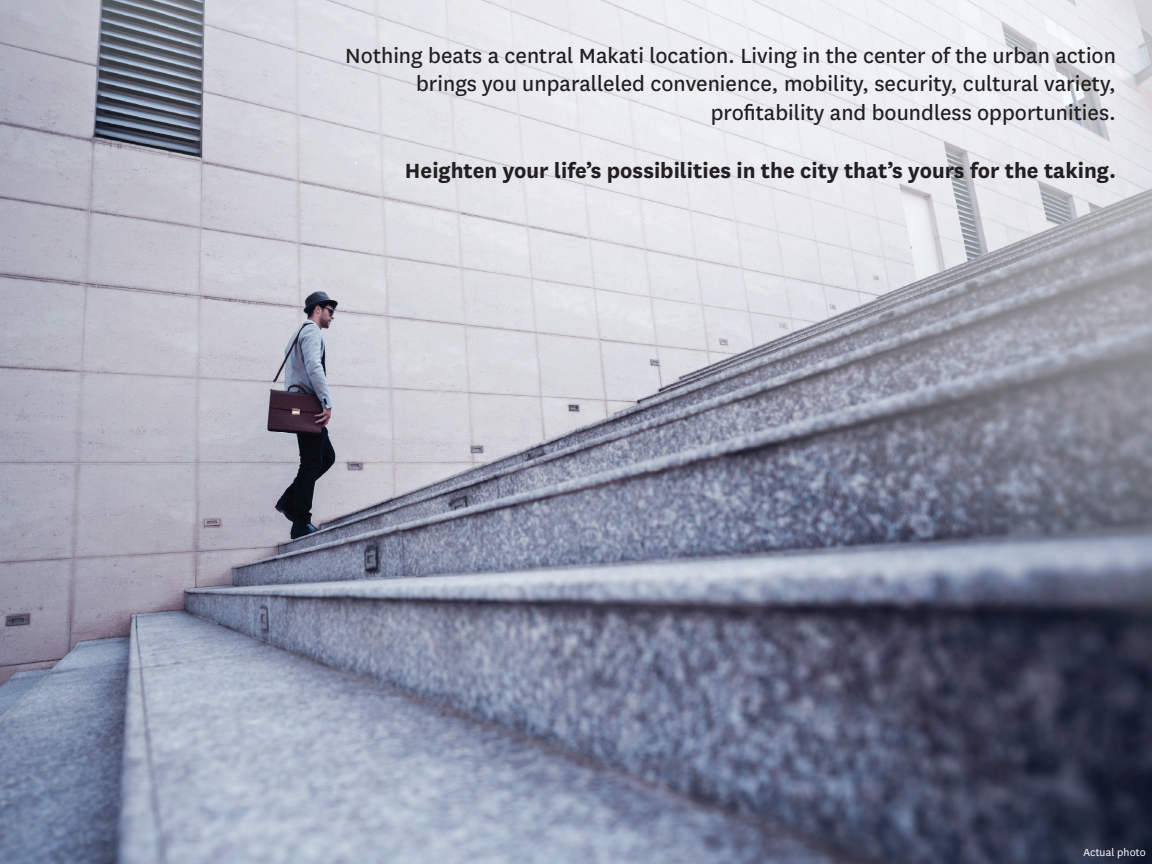
<style>
.page{position:relative;width:1152px;height:864px;background:#fff}
.page>*{position:absolute;margin:0;border:0;box-sizing:border-box;transform-origin:0 0}
.t1{font:24px/28.8px "National";color:#231f20;text-align:right}
.t2{font:700 24px "National";color:#231f20}
.t3{font:12px "National";letter-spacing:.005em;color:#fff}
</style>
<div class="page">
<img style="left:0;top:0;width:1152px;height:864px">
<p class="t1" style="left:345px;top:40px;width:772px">Nothing beats a central Makati location. Living in the center of the urban action brings you unparalleled convenience, mobility, security, cultural variety, profitability and boundless opportunities.</p>
<p class="t2" style="left:405px;top:153px;width:713px">Heighten your life’s possibilities in the city that’s yours for the taking.</p>
<p class="t3" style="left:1083px;top:845px;width:64px">Actual photo</p>
</div>
